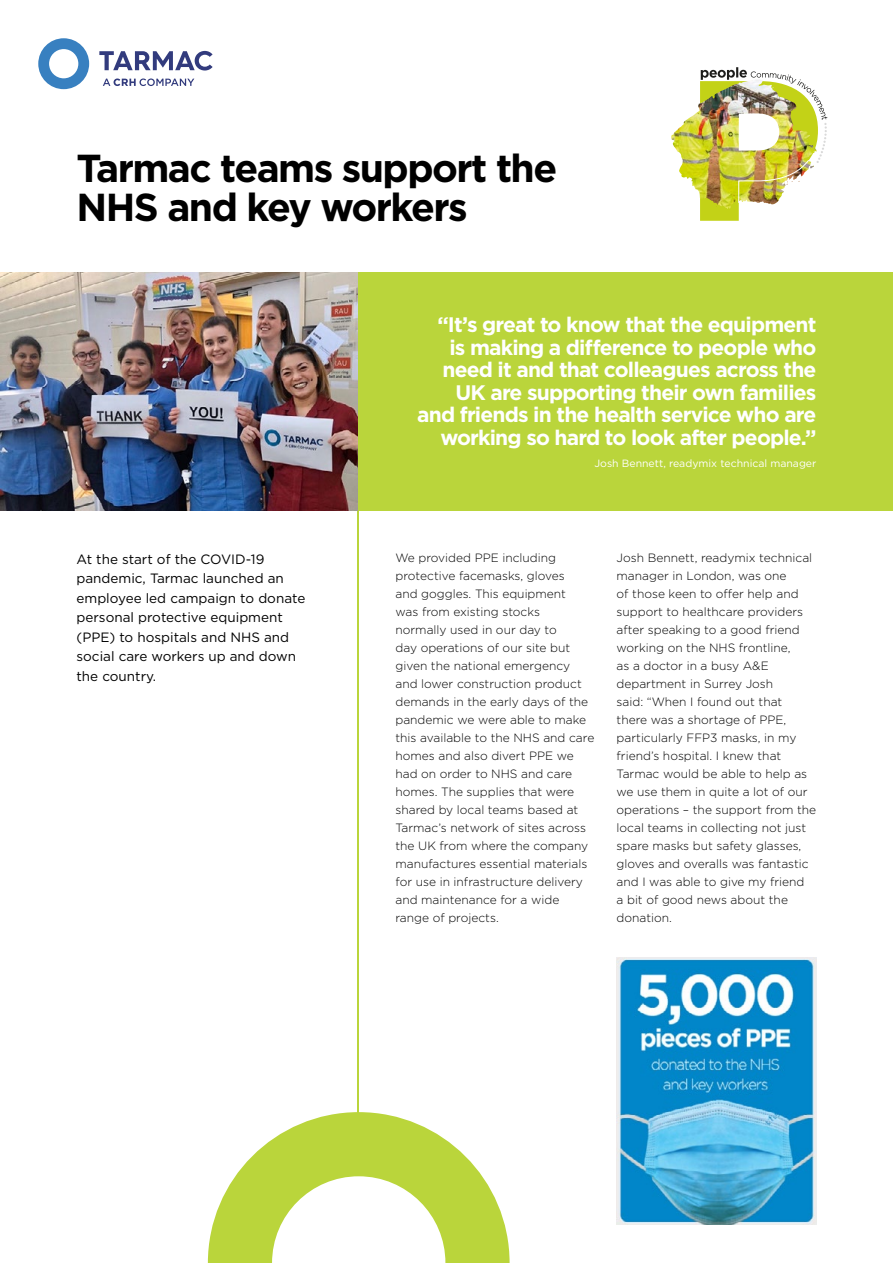
<style>
.page{position:relative;width:893px;height:1263px;background:#fff}
.page>*{position:absolute;margin:0;border:0;box-sizing:border-box;transform-origin:0 0}
.t1{font:700 39px/39px "Gotham";letter-spacing:-.04em;color:#000}
.t2{font:700 21px/22.5px "Gotham";letter-spacing:-.04em;color:#fff;text-align:right}
.t3{font:13.5px/19.5px "Gotham";color:#000}
.t4{font:300 12px/18px "Gotham";color:#000}
.t5{font:10.5px "Gotham";color:#fff}
</style>
<div class="page">
<svg style="left:103px;top:78px;width:91px;height:8px"></svg>
<svg style="left:99px;top:51px;width:114px;height:20px"></svg>
<svg style="left:38px;top:38px;width:51px;height:51px"></svg>
<img style="left:671px;top:103px;width:29px;height:95px">
<img style="left:700px;top:67px;width:127px;height:154px">
<svg style="left:208px;top:1112px;width:302px;height:151px;fill:#bad53b"></svg>
<div style="left:357px;top:272px;width:536px;height:238px;background:#bad53b"></div>
<hr style="left:357px;top:272px;width:2px;height:851px;background:#bad53b">
<img style="left:0;top:272px;width:357px;height:238px">
<img style="left:617px;top:957px;width:199px;height:268px">
<h1 class="t1" style="left:77px;top:148px;width:482px">Tarmac teams support the<br>NHS and key workers</h1>
<p class="t3" style="left:77px;top:549px;width:230px">At the start of the COVID-19 pandemic, Tarmac launched an employee led campaign to donate personal protective equipment (PPE) to hospitals and NHS and social care workers up and down the country.</p>
<h2 class="t2" style="left:417px;top:314px;width:401px">“It’s great to know that the equipment is making a difference to people who need it and that colleagues across the UK are supporting their own families and friends in the health service who are working so hard to look after people.”</h2>
<p class="t5" style="left:594px;top:456px;width:223px">Josh Bennett, readymix technical manager</p>
<p class="t4" style="left:395px;top:549px;width:200px">We provided PPE including protective facemasks, gloves<br>and goggles. This equipment<br>was from existing stocks<br>normally used in our day to<br>day operations of our site but given the national emergency and lower construction product demands in the early days of the pandemic we were able to make this available to the NHS and care homes and also divert PPE we had on order to NHS and care homes. The supplies that were shared by local teams based at<br>Tarmac’s network of sites across the UK from where the company manufactures essential materials for use in infrastructure delivery and maintenance for a wide range of projects.</p>
<p class="t4" style="left:617px;top:549px;width:201px">Josh Bennett, readymix technical manager in London, was one<br>of those keen to offer help and support to healthcare providers after speaking to a good friend working on the NHS frontline,<br>as a doctor in a busy A&amp;E department in Surrey Josh<br>said: “When I found out that<br>there was a shortage of PPE, particularly FFP3 masks, in my friend’s hospital. I knew that<br>Tarmac would be able to help as we use them in quite a lot of our operations – the support from the local teams in collecting not just spare masks but safety glasses, gloves and overalls was fantastic and I was able to give my friend<br>a bit of good news about the donation.</p>
</div>
